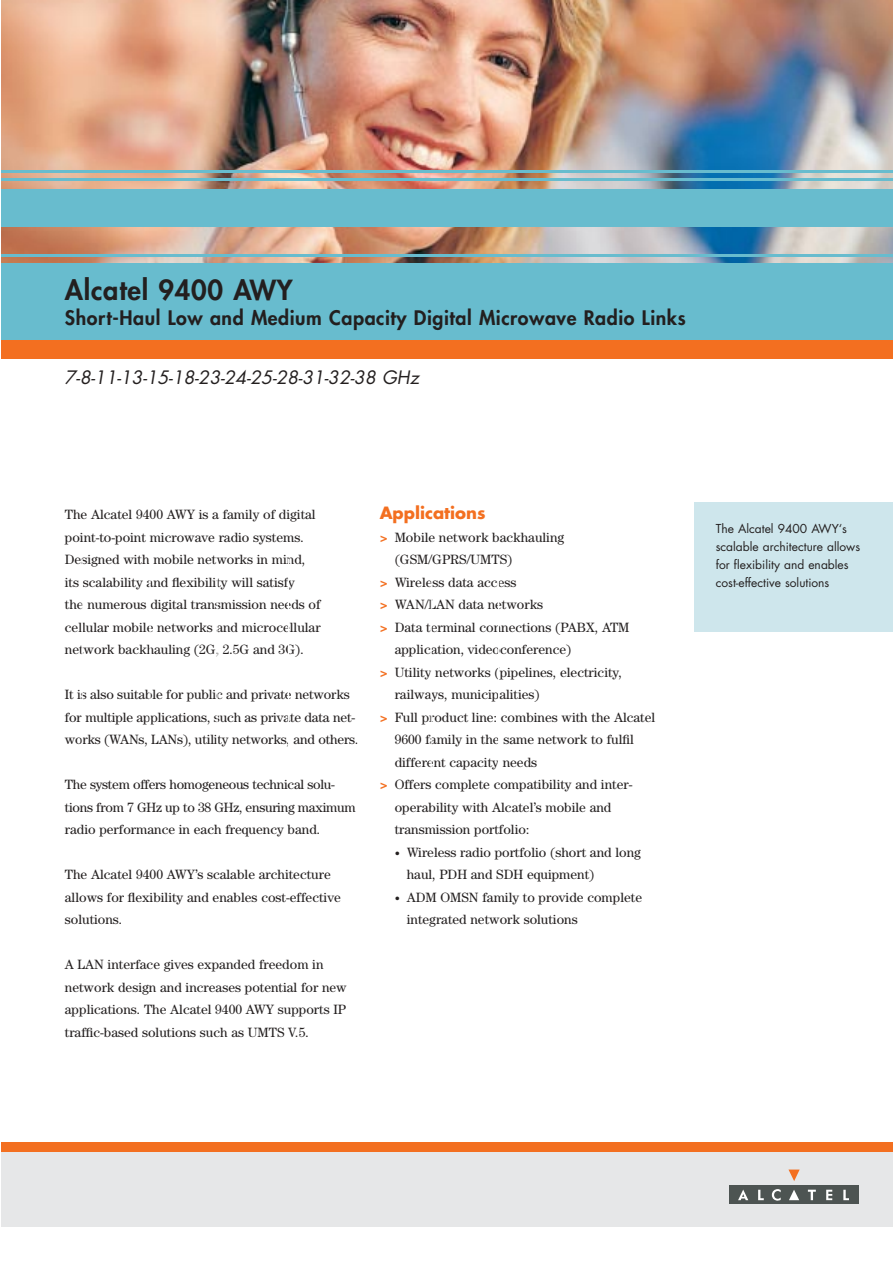
<style>
.page{position:relative;width:893px;height:1263px;background:#fff}
.page>*{position:absolute;margin:0;border:0;box-sizing:border-box;transform-origin:0 0}
.t1{font:800 27px "Futura";letter-spacing:.03em;color:#231f1f}
.t2{font:800 19.5px "Futura";letter-spacing:.03em;color:#231f1f}
.t3{font:italic 18px "Futura";color:#231f1f}
.t4{font:700 16.5px "Futura";color:#f36f20}
.t5{font:13.5px/22.5px "Century";color:#231f1f}
.t6{font:13.5px/22.5px "Century";letter-spacing:-.02em;color:#231f1f}
.t7{font:12px/18px "Futura";color:#231f1f}
.s1{font-weight:700;color:#f36f20}
.s2{font-size:10.5px}
</style>
<div class="page">
<img style="left:1px;top:0;width:891px;height:264px">
<div style="left:1px;top:189px;width:891px;height:37px;background:#68bcce"></div>
<div style="left:1px;top:340px;width:891px;height:18px;background:#f36f20"></div>
<div style="left:1px;top:264px;width:891px;height:76px;background:#68bcce"></div>
<hr style="left:1px;top:178px;width:891px;height:3px;background:#68bcce">
<hr style="left:1px;top:171px;width:891px;height:2px;background:#68bcce">
<hr style="left:1px;top:254px;width:891px;height:3px;background:#68bcce">
<div style="left:694px;top:502px;width:198px;height:130px;background:#cee6ec"></div>
<div style="left:1px;top:1152px;width:891px;height:74px;background:#e6e7e8"></div>
<div style="left:729px;top:1185px;width:129px;height:19px;background:#4d5452"></div>
<svg style="left:738px;top:1190px;width:10px;height:10px"></svg>
<svg style="left:758px;top:1190px;width:5px;height:10px"></svg>
<svg style="left:843px;top:1190px;width:6px;height:10px"></svg>
<svg style="left:789px;top:1190px;width:10px;height:10px"></svg>
<svg style="left:788px;top:1170px;width:11px;height:11px"></svg>
<svg style="left:807px;top:1190px;width:8px;height:10px"></svg>
<svg style="left:826px;top:1190px;width:6px;height:10px"></svg>
<svg style="left:771px;top:1189px;width:9px;height:12px"></svg>
<div style="left:1px;top:1143px;width:891px;height:9px;background:#f36f20"></div>
<h1 class="t1" style="left:65px;top:277px;width:229px">Alcatel 9400 AWY</h1>
<h2 class="t2" style="left:65px;top:308px;width:622px">Short-Haul Low and Medium Capacity Digital Microwave Radio Links</h2>
<h3 class="t3" style="left:65px;top:369px;width:356px">7-8-11-13-15-18-23-24-25-28-31-32-38 GHz</h3>
<p class="t5" style="left:65px;top:504px;width:257px">The Alcatel 9400 AWY is a family of digital point-to-point microwave radio systems.<br>Designed with mobile networks in mind, its scalability and flexibility will satisfy<br>the numerous digital transmission needs of cellular mobile networks and microcellular network backhauling (2G, 2.5G and 3G).</p>
<p class="t5" style="left:65px;top:684px;width:295px">It is also suitable for public and private networks for multiple applications, such as private data net&shy;works (WANs, LANs), utility networks, and others.</p>
<p class="t6" style="left:65px;top:774px;width:292px">The system offers homogeneous technical solu&shy;tions from 7 GHz up to 38 GHz, ensuring maximum radio performance in each frequency band.</p>
<p class="t5" style="left:65px;top:864px;width:277px">The Alcatel 9400 AWY’s scalable architecture allows for flexibility and enables cost-effective solutions.</p>
<p class="t5" style="left:65px;top:954px;width:283px">A LAN interface gives expanded freedom in network design and increases potential for new applications. The Alcatel 9400 AWY supports IP traffic-based solutions such as UMTS V.5.</p>
<p class="t4" style="left:380px;top:505px;width:107px">Applications</p>
<p class="t5" style="left:380px;top:527px;width:186px"><span class="s1">&gt;</span> Mobile network backhauling</p>
<p class="t5" style="left:395px;top:549px;width:119px">(GSM/GPRS/UMTS)</p>
<p class="t5" style="left:380px;top:572px;width:138px"><span class="s1">&gt;</span> Wireless data access</p>
<p class="t5" style="left:380px;top:594px;width:165px"><span class="s1">&gt;</span> WAN/LAN data networks</p>
<p class="t5" style="left:380px;top:617px;width:251px"><span class="s1">&gt;</span> Data terminal connections (PABX, ATM</p>
<p class="t5" style="left:395px;top:639px;width:178px">application, videoconference)</p>
<p class="t5" style="left:380px;top:662px;width:243px"><span class="s1">&gt;</span> Utility networks (pipelines, electricity,</p>
<p class="t5" style="left:395px;top:684px;width:147px">railways, municipalities)</p>
<p class="t5" style="left:380px;top:707px;width:277px"><span class="s1">&gt;</span> Full product line: combines with the Alcatel</p>
<p class="t5" style="left:395px;top:729px;width:240px">9600 family in the same network to fulfil</p>
<p class="t5" style="left:395px;top:752px;width:144px">different capacity needs</p>
<p class="t5" style="left:380px;top:774px;width:254px"><span class="s1">&gt;</span> Offers complete compatibility and inter-</p>
<p class="t5" style="left:395px;top:797px;width:218px">operability with Alcatel’s mobile and</p>
<p class="t5" style="left:395px;top:819px;width:136px">transmission portfolio:</p>
<p class="t5" style="left:407px;top:842px;width:236px;text-indent:-12px"><span class="s2">•</span> Wireless radio portfolio (short and long haul, PDH and SDH equipment)</p>
<p class="t5" style="left:407px;top:887px;width:237px;text-indent:-12px"><span class="s2">•</span> ADM OMSN family to provide complete integrated network solutions</p>
<p class="t7" style="left:715px;top:521px;width:146px">The Alcatel 9400 AWY‘s scalable architecture allows for flexibility and enables cost-effective solutions</p>
</div>
